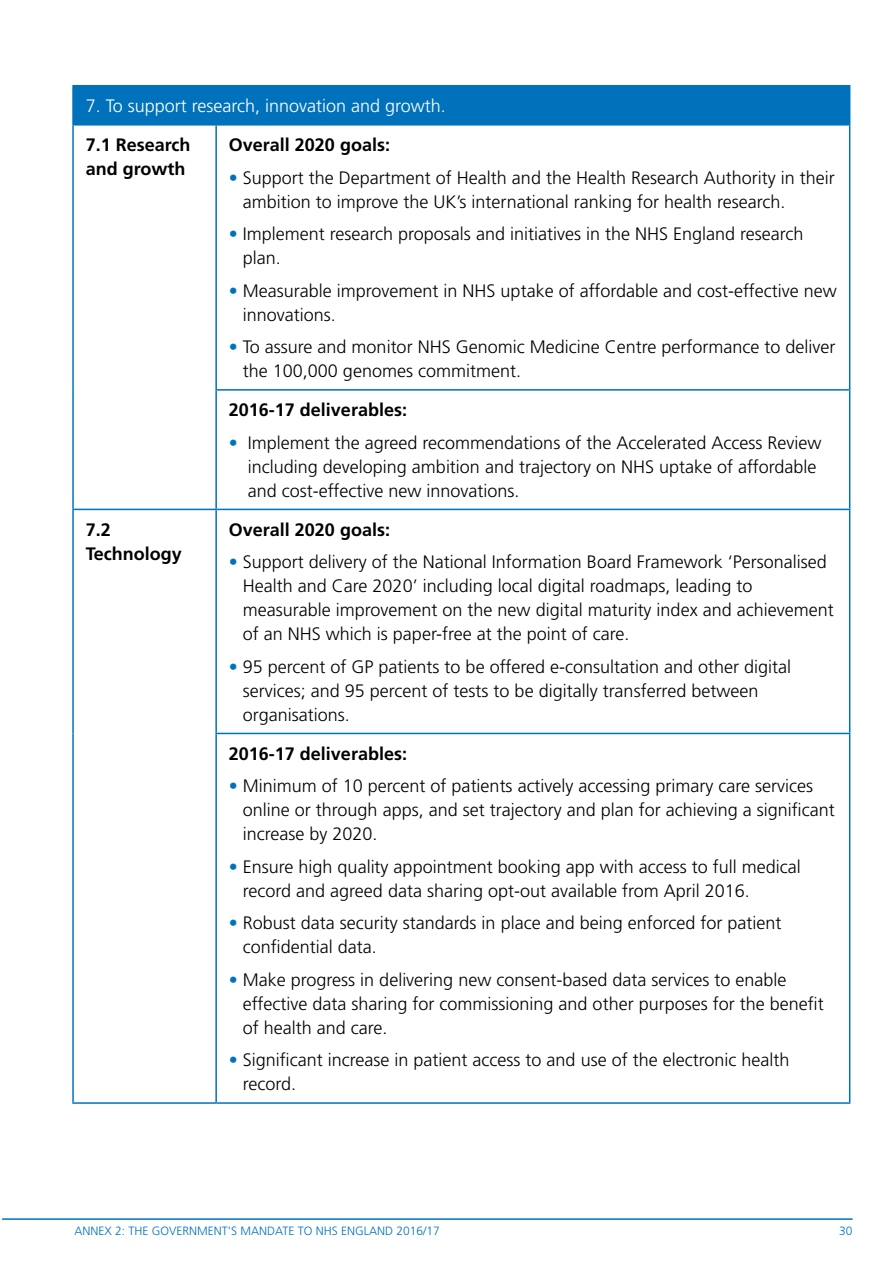
<style>
.page{position:relative;width:893px;height:1263px;background:#fff}
.page>*{position:absolute;margin:0;border:0;box-sizing:border-box;transform-origin:0 0}
.Main_doc_Body{font:300 18px/24px "Frutiger";color:#000}
.Main_doc_Body-2{font:700 18px/24px "Frutiger";color:#000}
.Main_doc_Body-3{font:300 18px "Frutiger";color:#fff}
.t1{font:300 12px "Frutiger";color:#0072bb}
.s1{color:#0072bb}
</style>
<div class="page">
<hr style="left:2px;top:1218px;width:851px;height:2px;background:#0072bb">
<div style="left:73px;top:86px;width:777px;height:39px;background:#0072bb"></div>
<hr style="left:72px;top:87px;width:2px;height:37px;background:#0072bb">
<hr style="left:72px;top:85px;width:144px;height:2px;background:#0072bb">
<hr style="left:216px;top:85px;width:634px;height:2px;background:#0072bb">
<hr style="left:72px;top:126px;width:2px;height:264px;background:#0072bb">
<hr style="left:72px;top:390px;width:2px;height:119px;background:#0072bb">
<hr style="left:72px;top:124px;width:144px;height:2px;background:#0072bb">
<hr style="left:215px;top:126px;width:2px;height:263px;background:#0072bb">
<hr style="left:216px;top:124px;width:634px;height:2px;background:#0072bb">
<hr style="left:849px;top:126px;width:1px;height:263px;background:#0072bb">
<hr style="left:215px;top:391px;width:2px;height:118px;background:#0072bb">
<hr style="left:215px;top:389px;width:635px;height:2px;background:#0072bb">
<hr style="left:849px;top:391px;width:1px;height:118px;background:#0072bb">
<hr style="left:72px;top:510px;width:2px;height:223px;background:#0072bb">
<hr style="left:72px;top:733px;width:2px;height:369px;background:#0072bb">
<hr style="left:72px;top:509px;width:144px;height:1px;background:#0072bb">
<hr style="left:215px;top:510px;width:2px;height:223px;background:#0072bb">
<hr style="left:216px;top:509px;width:634px;height:1px;background:#0072bb">
<hr style="left:849px;top:510px;width:1px;height:223px;background:#0072bb">
<hr style="left:72px;top:1102px;width:144px;height:2px;background:#0072bb">
<hr style="left:215px;top:734px;width:2px;height:368px;background:#0072bb">
<hr style="left:215px;top:733px;width:635px;height:1px;background:#0072bb">
<hr style="left:849px;top:734px;width:1px;height:368px;background:#0072bb">
<hr style="left:216px;top:1102px;width:634px;height:2px;background:#0072bb">
<p class="Main_doc_Body-3" style="left:86px;top:96px;width:362px">7. To support research, innovation and growth.</p>
<p class="Main_doc_Body-2" style="left:86px;top:133px;width:106px">7.1 Research and growth</p>
<p class="Main_doc_Body-2" style="left:229px;top:133px;width:163px">Overall 2020 goals:</p>
<p class="Main_doc_Body" style="left:243px;top:166px;width:593px;text-indent:-14px"><span class="s1">•</span> Support the Department of Health and the Health Research Authority in their ambition to improve the UK’s international ranking for health research.</p>
<p class="Main_doc_Body" style="left:243px;top:222px;width:562px;text-indent:-14px"><span class="s1">•</span> Implement research proposals and initiatives in the NHS England research plan.</p>
<p class="Main_doc_Body" style="left:243px;top:279px;width:595px;text-indent:-14px"><span class="s1">•</span> Measurable improvement in NHS uptake of affordable and cost-effective new innovations.</p>
<p class="Main_doc_Body" style="left:243px;top:335px;width:594px;text-indent:-14px"><span class="s1">•</span> To assure and monitor NHS Genomic Medicine Centre performance to deliver the 100,000 genomes commitment.</p>
<p class="Main_doc_Body-2" style="left:229px;top:398px;width:180px">2016-17 deliverables:</p>
<p class="Main_doc_Body" style="left:248px;top:431px;width:575px;text-indent:-19px"><span class="s1">•</span> Implement the agreed recommendations of the Accelerated Access Review including developing ambition and trajectory on NHS uptake of affordable and cost-effective new innovations.</p>
<p class="Main_doc_Body-2" style="left:86px;top:517px;width:98px">7.2<br>Technology</p>
<p class="Main_doc_Body-2" style="left:229px;top:517px;width:163px">Overall 2020 goals:</p>
<p class="Main_doc_Body" style="left:243px;top:550px;width:592px;text-indent:-14px"><span class="s1">•</span> Support delivery of the National Information Board Framework ‘Personalised Health and Care 2020’ including local digital roadmaps, leading to measurable improvement on the new digital maturity index and achievement of an NHS which is paper-free at the point of care.</p>
<p class="Main_doc_Body" style="left:243px;top:655px;width:550px;text-indent:-14px"><span class="s1">•</span> 95 percent of GP patients to be offered e-consultation and other digital services; and 95 percent of tests to be digitally transferred between organisations.</p>
<p class="Main_doc_Body-2" style="left:229px;top:741px;width:180px">2016-17 deliverables:</p>
<p class="Main_doc_Body" style="left:243px;top:774px;width:593px;text-indent:-14px"><span class="s1">•</span> Minimum of 10 percent of patients actively accessing primary care services online or through apps, and set trajectory and plan for achieving a significant increase by 2020.</p>
<p class="Main_doc_Body" style="left:243px;top:855px;width:559px;text-indent:-14px"><span class="s1">•</span> Ensure high quality appointment booking app with access to full medical record and agreed data sharing opt-out available from April 2016.</p>
<p class="Main_doc_Body" style="left:243px;top:911px;width:540px;text-indent:-14px"><span class="s1">•</span> Robust data security standards in place and being enforced for patient confidential data.</p>
<p class="Main_doc_Body" style="left:243px;top:968px;width:582px;text-indent:-14px"><span class="s1">•</span> Make progress in delivering new consent-based data services to enable effective data sharing for commissioning and other purposes for the benefit of health and care.</p>
<p class="Main_doc_Body" style="left:243px;top:1048px;width:548px;text-indent:-14px"><span class="s1">•</span> Significant increase in patient access to and use of the electronic health record.</p>
<p class="t1" style="left:74px;top:1224px;width:367px">ANNEX 2: THE GOVERNMENT’S MANDATE TO NHS ENGLAND 2016/17</p>
<p class="t1" style="left:839px;top:1224px;width:15px">30</p>
</div>
